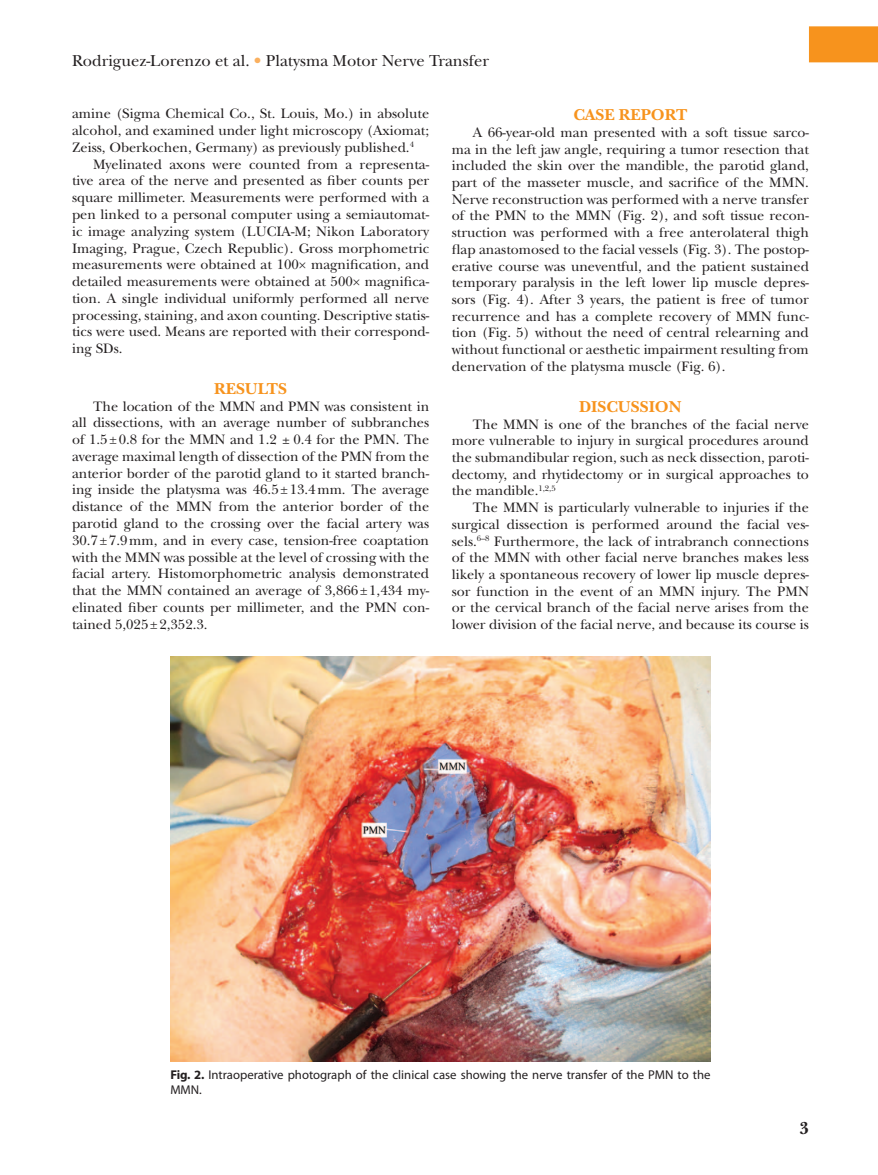
<style>
.page{position:relative;width:878px;height:1175px;background:#fff}
.page>*{position:absolute;margin:0;border:0;box-sizing:border-box;transform-origin:0 0}
.t1{font:700 18px "New Baskerville";color:#231f20}
.t2{font:16.5px "New Baskerville";color:#231f20}
.t3{font:700 16.5px "New Baskerville";color:#f7931d}
.t4{font:14.25px/16.8px "New Baskerville";color:#231f20;text-align:justify}
.t5{font:12.75px/15px "Myriad Pro";color:#231f20}
.s1{color:#fab05f}
.s2{font-style:italic}
.s3{font-weight:700}
</style>
<div class="page">
<div style="left:808px;top:26px;width:70px;height:36px;background:#f7931d"></div>
<img style="left:170px;top:656px;width:540px;height:405px">
<p class="t2" style="left:72px;top:51px;width:418px">Rodriguez-Lorenzo et al. <span class="s1">•</span> Platysma Motor Nerve Transfer</p>
<p class="t4" style="left:72px;top:105px;width:359px">amine (Sigma Chemical Co., St. Louis, Mo.) in absolute alcohol, and examined under light microscopy (Axiomat; Zeiss, Oberkochen, Germany) as previously published.<sup>4</sup></p>
<p class="t4" style="left:72px;top:156px;width:359px;text-indent:21px">Myelinated axons were counted from a representa&shy;tive area of the nerve and presented as fiber counts per square millimeter. Measurements were performed with a pen linked to a personal computer using a semiautomat&shy;ic image analyzing system (LUCIA-M; Nikon Laboratory Imaging, Prague, Czech Republic). Gross morphometric measurements were obtained at 100× magnification, and detailed measurements were obtained at 500× magnifica&shy;tion. A single individual uniformly performed all nerve processing, staining, and axon counting. Descriptive statis&shy;tics were used. Means are reported with their correspond&shy;ing SDs.</p>
<p class="t3" style="left:214px;top:379px;width:74px">RESULTS</p>
<p class="t4" style="left:72px;top:398px;width:359px;text-indent:21px">The location of the MMN and PMN was consistent in all dissections, with an average number of subbranches of 1.5±0.8 for the MMN and 1.2 <span class="s2">±</span> 0.4 for the PMN. The average maximal length of dissection of the PMN from the anterior border of the parotid gland to it started branch&shy;ing inside the platysma was 46.5±13.4mm. The average distance of the MMN from the anterior border of the parotid gland to the crossing over the facial artery was 30.7±7.9mm, and in every case, tension-free coaptation with the MMN was possible at the level of crossing with the facial artery. Histomorphometric analysis demonstrated that the MMN contained an average of 3,866±1,434 my&shy;elinated fiber counts per millimeter, and the PMN con&shy;tained 5,025±2,352.3.</p>
<p class="t3" style="left:573px;top:105px;width:115px">CASE REPORT</p>
<p class="t4" style="left:451px;top:124px;width:359px;text-indent:21px">A 66-year-old man presented with a soft tissue sarco&shy;ma in the left jaw angle, requiring a tumor resection that included the skin over the mandible, the parotid gland, part of the masseter muscle, and sacrifice of the MMN.<br>Nerve reconstruction was performed with a nerve transfer of the PMN to the MMN (Fig. 2), and soft tissue recon&shy;struction was performed with a free anterolateral thigh flap anastomosed to the facial vessels (Fig. 3). The postop&shy;erative course was uneventful, and the patient sustained temporary paralysis in the left lower lip muscle depres&shy;sors (Fig. 4). After 3 years, the patient is free of tumor recurrence and has a complete recovery of MMN func&shy;tion (Fig. 5) without the need of central relearning and without functional or aesthetic impairment resulting from denervation of the platysma muscle (Fig. 6).</p>
<p class="t3" style="left:579px;top:397px;width:104px">DISCUSSION</p>
<p class="t4" style="left:451px;top:415px;width:359px;text-indent:21px">The MMN is one of the branches of the facial nerve more vulnerable to injury in surgical procedures around the submandibular region, such as neck dissection, paroti&shy;dectomy, and rhytidectomy or in surgical approaches to the mandible.<sup>1,2,5</sup></p>
<p class="t4" style="left:451px;top:499px;width:359px;text-indent:21px">The MMN is particularly vulnerable to injuries if the surgical dissection is performed around the facial ves&shy;sels.<sup>6–8</sup> Furthermore, the lack of intrabranch connections of the MMN with other facial nerve branches makes less likely a spontaneous recovery of lower lip muscle depres&shy;sor function in the event of an MMN injury. The PMN or the cervical branch of the facial nerve arises from the lower division of the facial nerve, and because its course is</p>
<p class="t5" style="left:170px;top:1067px;width:541px"><span class="s3">Fig. 2.</span> I ntraoperative photograph of the clinical case showing the nerve transfer of the PMN to the<br>MMN.</p>
<p class="t1" style="left:799px;top:1118px;width:11px">3</p>
</div>
